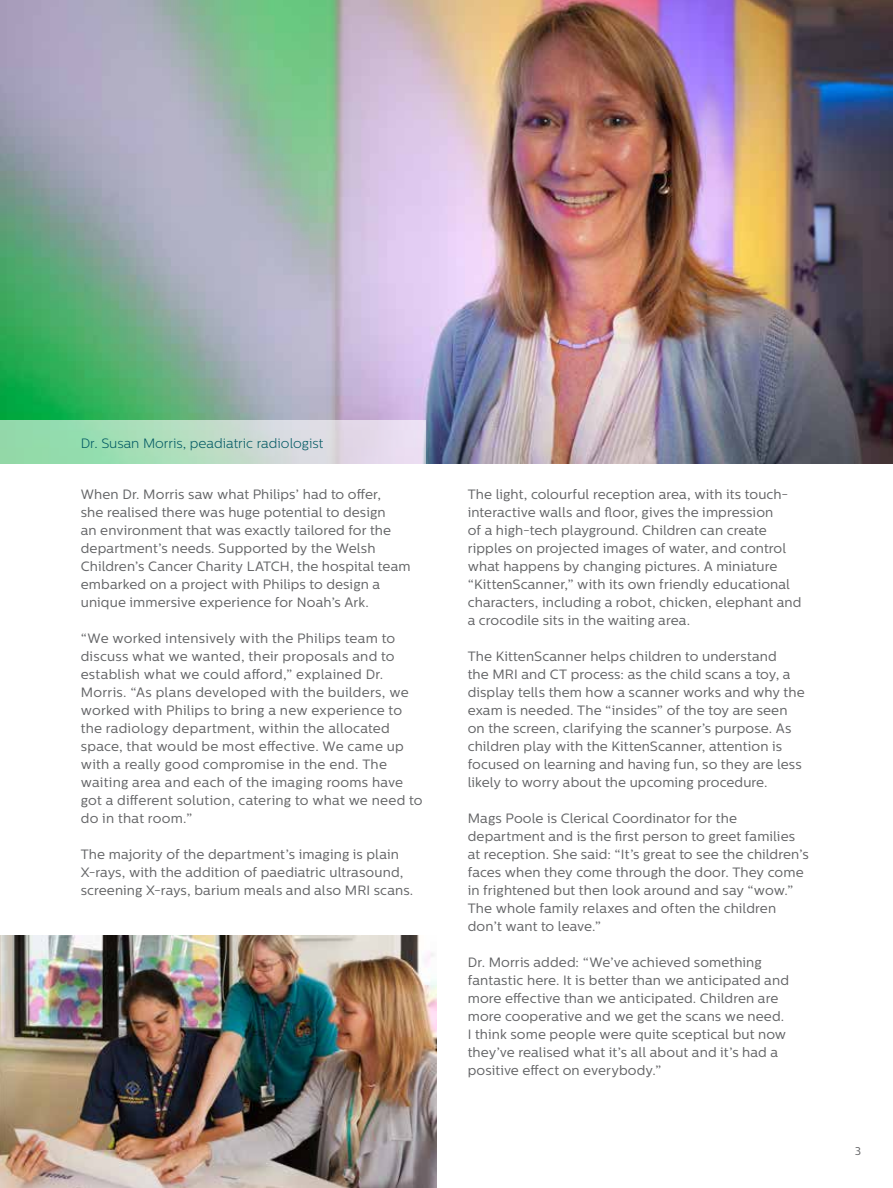
<style>
.page{position:relative;width:893px;height:1188px;background:#fff}
.page>*{position:absolute;margin:0;border:0;box-sizing:border-box;transform-origin:0 0}
.t1{font:13.5px/18px "Centrale Sans";letter-spacing:.01em;color:#636466}
.t2{font:300 13.5px "Centrale Sans";color:#005862}
.t3{font:11.25px "Centrale Sans";color:#636466}
</style>
<div class="page">
<img style="left:0;top:0;width:893px;height:464px">
<div style="left:0;top:420px;width:425px;height:44px;background:linear-gradient(to right,#87dda1,#f3dbf4)"></div>
<img style="left:0;top:935px;width:437px;height:253px">
<p class="t2" style="left:81px;top:436px;width:244px">Dr. Susan Morris, peadiatric radiologist</p>
<p class="t1" style="left:81px;top:486px;width:331px">When Dr. Morris saw what Philips’ had to offer,<br>she realised there was huge potential to design<br>an environment that was exactly tailored for the department’s needs. Supported by the Welsh Children’s Cancer Charity LATCH, the hospital team embarked on a project with Philips to design a unique immersive experience for Noah’s Ark.</p>
<p class="t1" style="left:81px;top:630px;width:343px">“We worked intensively with the Philips team to discuss what we wanted, their proposals and to establish what we could afford,” explained Dr.<br>Morris. “As plans developed with the builders, we worked with Philips to bring a new experience to the radiology department, within the allocated space, that would be most effective. We came up with a really good compromise in the end. The waiting area and each of the imaging rooms have got a different solution, catering to what we need to do in that room.”</p>
<p class="t1" style="left:81px;top:845px;width:334px">The majority of the department’s imaging is plain<br>X-rays, with the addition of paediatric ultrasound, screening X-rays, barium meals and also MRI scans.</p>
<p class="t1" style="left:468px;top:485px;width:335px">The light, colourful reception area, with its touch&shy;interactive walls and floor, gives the impression<br>of a high-tech playground. Children can create ripples on projected images of water, and control what happens by changing pictures. A miniature “KittenScanner,” with its own friendly educational characters, including a robot, chicken, elephant and a crocodile sits in the waiting area.</p>
<p class="t1" style="left:468px;top:647px;width:338px">The KittenScanner helps children to understand<br>the MRI and CT process: as the child scans a toy, a display tells them how a scanner works and why the exam is needed. The “insides” of the toy are seen on the screen, clarifying the scanner’s purpose. As children play with the KittenScanner, attention is focused on learning and having fun, so they are less likely to worry about the upcoming procedure.</p>
<p class="t1" style="left:468px;top:809px;width:342px">Mags Poole is Clerical Coordinator for the department and is the first person to greet families at reception. She said: “It’s great to see the children’s faces when they come through the door. They come in frightened but then look around and say “wow.” The whole family relaxes and often the children don’t want to leave.”</p>
<p class="t1" style="left:468px;top:953px;width:323px">Dr. Morris added: “We’ve achieved something fantastic here. It is better than we anticipated and more effective than we anticipated. Children are more cooperative and we get the scans we need.<br>I think some people were quite sceptical but now they’ve realised what it’s all about and it’s had a positive effect on everybody.”</p>
<p class="t3" style="left:855px;top:1144px;width:8px">3</p>
</div>
